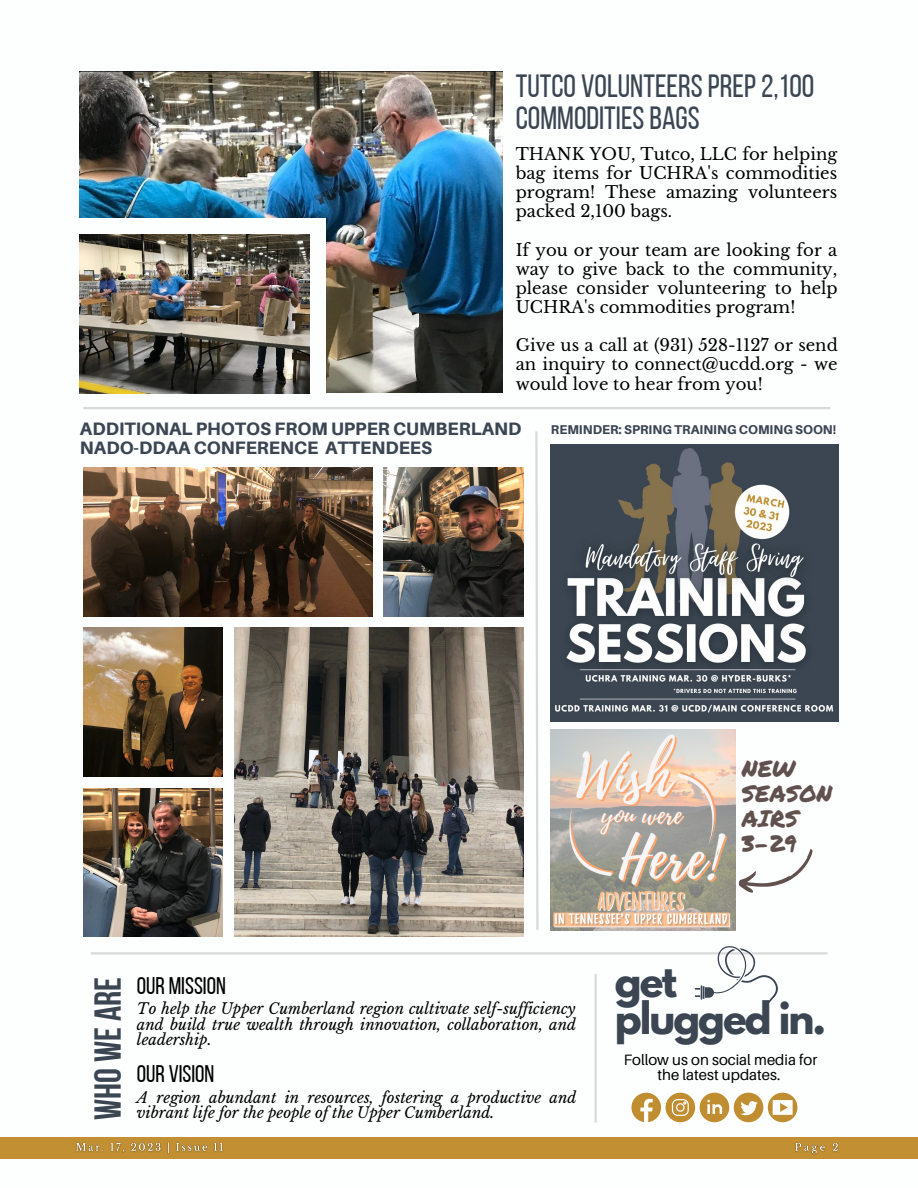
<style>
.page{position:relative;width:918px;height:1188px;background:#fff}
.page>*{position:absolute;margin:0;border:0;box-sizing:border-box;transform-origin:0 0}
.t1{font:700 39.3px/37.2px "League Spartan";letter-spacing:-.05em;color:#3b4652}
.t2{font:700 37.35px "Bebas Neue";color:#3b4652}
.t3{font:32.1px/31.5px "Bebas Neue";color:#3b4652}
.t4{font:24px "Bebas Neue";color:#000}
.t5{font:23.1px/25px "Permanent Marker";color:#60504e}
.t6{font:800 18px/19.2px "Aileron";color:#3b4652}
.t7{font:16.5px/19.2px "Libre Baskerville";color:#000;text-align:justify}
.t8{font:italic 15px/15.8px "Libre Baskerville";color:#000;text-align:justify}
.t9{font:15px/14.7px "Aileron";color:#000;text-align:center}
.t10{font:800 12.75px "Aileron";color:#3b4652}
</style>
<div class="page">
<img style="left:83px;top:468px;width:290px;height:148px">
<img style="left:384px;top:468px;width:139px;height:148px">
<img style="left:83px;top:627px;width:139px;height:150px">
<img style="left:234px;top:627px;width:289px;height:310px">
<img style="left:83px;top:788px;width:140px;height:149px">
<div style="left:0;top:1137px;width:918px;height:22px;background:#c28f32"></div>
<hr style="left:91px;top:952px;width:737px;height:3px;background:#d9d9d9">
<hr style="left:595px;top:974px;width:2px;height:149px;background:#d9d9d9">
<svg style="left:694px;top:946px;width:89px;height:60px"></svg>
<svg style="left:631px;top:1093px;width:166px;height:29px"></svg>
<hr style="left:83px;top:407px;width:747px;height:2px;background:#d9d9d9">
<img style="left:80px;top:71px;width:423px;height:321px">
<div style="left:76px;top:219px;width:249px;height:180px;background:#fdfefe"></div>
<img style="left:80px;top:235px;width:229px;height:159px">
<svg style="left:535px;top:431px;width:4px;height:499px"></svg>
<img style="left:550px;top:445px;width:288px;height:276px">
<img style="left:550px;top:729px;width:186px;height:202px">
<svg style="left:738px;top:849px;width:75px;height:44px"></svg>
<img style="left:75px;top:1142px;width:148px;height:12px">
<img style="left:795px;top:1142px;width:44px;height:12px">
<h3 class="t3" style="left:516px;top:73px;width:300px">TUTCO VOLUNTEERSPREP2,100<br>COMMODITIESBAGS</h3>
<p class="t7" style="left:516px;top:145px;width:323px">THANK YOU, Tutco, LLC for helping bag items for UCHRA's commodities program! These amazing volunteers packed 2,100 bags.</p>
<p class="t7" style="left:516px;top:240px;width:324px">If you or your team are looking for a way to give back to the community, please consider volunteering to help UCHRA's commodities program!</p>
<p class="t7" style="left:516px;top:336px;width:324px">Give us a call at (931) 528-1127 or send an inquiry to connect@ucdd.org - we would love to hear from you!</p>
<p class="t6" style="left:80px;top:419px;width:443px">ADDITIONAL PHOTOS FROM UPPER CUMBERLAND<br>NADO-DDAA CONFERENCE ATTENDEES</p>
<p class="t10" style="left:551px;top:422px;width:287px">REMINDER: SPRING TRAINING COMING SOON!</p>
<h3 class="t5" style="left:742px;top:755px;width:92px">NEW<br>SEASON<br>AIRS<br>3-29</h3>
<h2 class="t2" style="left:93px;top:1120px;width:144px;rotate:-90deg">Who we are</h2>
<h3 class="t4" style="left:137px;top:976px;width:90px">OUR MISSION</h3>
<p class="t8" style="left:137px;top:1001px;width:441px">To help the Upper Cumberland region cultivate self-suf iciency and build true wealth through innovation, collaboration, and leadership.</p>
<h3 class="t4" style="left:137px;top:1064px;width:79px">OUR VISION</h3>
<p class="t8" style="left:137px;top:1090px;width:441px">A region abundant in resources, fostering a productive and</p>
<p class="t8" style="left:137px;top:1105px;width:359px">vibrant life for the people of the Upper Cumberland.</p>
<h1 class="t1" style="left:615px;top:968px;width:213px">get plugged in.</h1>
<p class="t9" style="left:624px;top:1052px;width:195px">Follow us on social media for the latest updates.</p>
</div>
